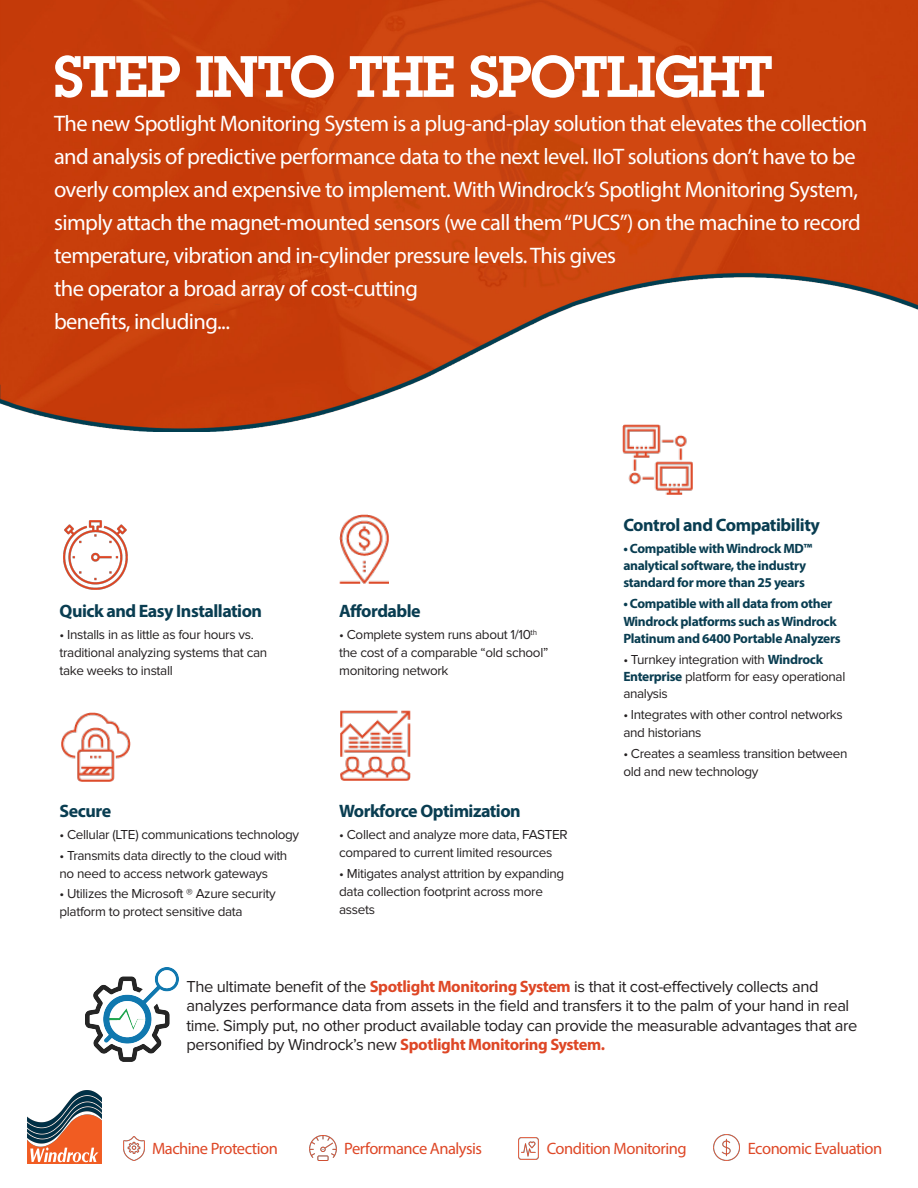
<style>
.page{position:relative;width:918px;height:1188px;background:#fff}
.page>*{position:absolute;margin:0;border:0;box-sizing:border-box;transform-origin:0 0}
.t1{font:600 57px "Lubalin Graph";letter-spacing:-.025em;color:#fff}
.t2{font:22.5px/33px "Myriad Pro";letter-spacing:-.025em;color:#fff}
.t3{font:700 18px "Myriad Pro";letter-spacing:-.03em;color:#093d51}
.t4{font:16.5px/19.5px "Proxima Nova";letter-spacing:-.025em;color:#231f20}
.t5{font:16.5px "Myriad Pro";letter-spacing:-.03em;color:#de4827}
.t6{font:16.5px "Myriad Pro";letter-spacing:-.03em;color:#de4726}
.t7{font:13.5px/18px "Proxima Nova";letter-spacing:-.025em;color:#231f20}
.t8{font:700 13.5px/17.2px "Myriad Pro";letter-spacing:-.025em;color:#093d51}
.s1{font-family:"Myriad Pro";font-weight:700;color:#093d51}
.s2{font-family:"Myriad Pro";font-weight:700;color:#de4726}
</style>
<div class="page">
<img style="left:28px;top:1091px;width:73px;height:72px">
<img style="left:0;top:0;width:918px;height:432px">
<img style="left:61px;top:712px;width:70px;height:70px">
<img style="left:340px;top:710px;width:71px;height:71px">
<img style="left:622px;top:424px;width:71px;height:71px">
<img style="left:339px;top:514px;width:50px;height:70px">
<img style="left:63px;top:521px;width:65px;height:69px">
<img style="left:123px;top:1136px;width:21px;height:25px">
<img style="left:309px;top:1136px;width:27px;height:24px">
<img style="left:519px;top:1137px;width:20px;height:22px">
<img style="left:713px;top:1134px;width:26px;height:27px">
<img style="left:85px;top:967px;width:94px;height:95px">
<p class="t1" style="left:54px;top:39px;width:720px">STEP INTO THE SPOTLIGHT</p>
<p class="t2" style="left:54px;top:107px;width:815px">The new Spotlight Monitoring System is a plug-and-play solution that elevates the collection and analysis of predictive performance data to the next level. IIoT solutions don’t have to be overly complex and expensive to implement. With Windrock’s Spotlight Monitoring System, simply attach the magnet-mounted sensors (we call them “PUCS”) on the machine to record temperature, vibration and in-cylinder pressure levels. This gives</p>
<p class="t2" style="left:54px;top:272px;width:366px">the operator a broad array of cost-cutting</p>
<p class="t2" style="left:54px;top:305px;width:178px">benefits, including...</p>
<p class="t3" style="left:60px;top:599px;width:204px">Quick and Easy Installation</p>
<p class="t7" style="left:60px;top:626px;width:209px">• Installs in as little as four hours vs. traditional analyzing systems that can take weeks to install</p>
<p class="t3" style="left:339px;top:599px;width:83px">Affordable</p>
<p class="t7" style="left:339px;top:626px;width:211px">• Complete system runs about 1/10<sup>th </sup>the cost of a comparable “old school” monitoring network</p>
<p class="t3" style="left:60px;top:799px;width:53px">Secure</p>
<p class="t7" style="left:60px;top:826px;width:241px">• Cellular (LTE) communications technology</p>
<p class="t7" style="left:60px;top:846px;width:229px">• Transmits data directly to the cloud with no need to access network gateways</p>
<p class="t7" style="left:60px;top:885px;width:218px">• Utilizes the Microsoft ® Azure security platform to protect sensitive data</p>
<p class="t3" style="left:339px;top:799px;width:183px">Workforce Optimization</p>
<p class="t7" style="left:339px;top:826px;width:230px">• Collect and analyze more data, FASTER compared to current limited resources</p>
<p class="t7" style="left:339px;top:864px;width:227px">• Mitigates analyst attrition by expanding data collection footprint across more assets</p>
<p class="t3" style="left:623px;top:513px;width:198px">Control and Compatibility</p>
<p class="t8" style="left:623px;top:539px;width:190px">• Compatible with Windrock MD™ analytical software, the industry standard for more than 25 years</p>
<p class="t8" style="left:623px;top:595px;width:219px">• Compatible with all data from other<br>Windrock platforms such as Windrock<br>Platinum and 6400 Portable Analyzers</p>
<p class="t7" style="left:623px;top:651px;width:224px;line-height:17.2px">• Turnkey integration with <span class="s1">Windrock<br>Enterprise</span> platform for easy operational analysis</p>
<p class="t7" style="left:623px;top:706px;width:221px;line-height:17.2px">• Integrates with other control networks and historians</p>
<p class="t7" style="left:623px;top:744px;width:226px">• Creates a seamless transition between old and new technology</p>
<p class="t4" style="left:187px;top:977px;width:672px">The ultimate benefit of the <span class="s2">Spotlight Monitoring System</span> is that it cost-effectively collects and analyzes performance data from assets in the field and transfers it to the palm of your hand in real time. Simply put, no other product available today can provide the measurable advantages that are personified by Windrock’s new <span class="s2">Spotlight Monitoring System.</span></p>
<p class="t6" style="left:152px;top:1138px;width:127px">Machine Protection</p>
<p class="t6" style="left:344px;top:1138px;width:139px">Performance Analysis</p>
<p class="t5" style="left:547px;top:1138px;width:141px">Condition Monitoring</p>
<p class="t5" style="left:748px;top:1138px;width:136px">Economic Evaluation</p>
</div>
